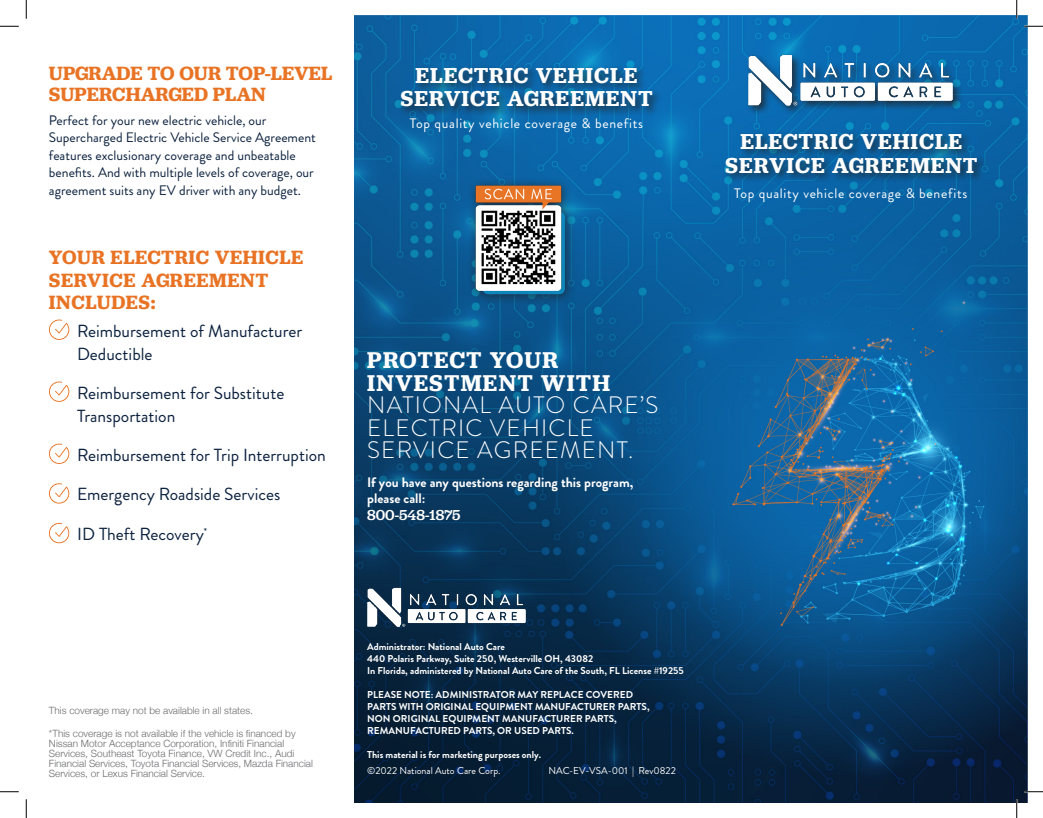
<style>
.page{position:relative;width:1043px;height:818px;background:#fff}
.page>*{position:absolute;margin:0;border:0;box-sizing:border-box;transform-origin:0 0}
.t1{font:300 23.75px "Brandon Grotesque";letter-spacing:.05em;color:#fff}
.t2{font:600 23.75px "Jubilat";letter-spacing:.05em;color:#fff}
.t3{font:600 22.5px/23.8px "Jubilat";letter-spacing:.04em;color:#fff;text-align:center}
.t4{font:600 20px/22.5px "Jubilat";letter-spacing:.025em;color:#e97324}
.t5{font:600 20px/21.2px "Jubilat";letter-spacing:.005em;color:#e97324}
.t6{font:17.5px/22.5px "Brandon Grotesque";color:#0b213e}
.t7{font:500 15px "Jubilat";color:#fff}
.t8{font:13.75px/17.5px "Brandon Grotesque";color:#0b213e}
.t9{font:13.75px "Brandon Grotesque";letter-spacing:.05em;color:#fff}
.t10{font:700 13.75px "Brandon Grotesque";color:#fff}
.t11{font:700 10px/12px "Brandon Grotesque";color:#fff}
.heads{font:300 10px/10px "Helvetica Neue";color:#6c6d70}
.t12{font:10px "Brandon Grotesque";color:#fff}
</style>
<div class="page">
<img style="left:354px;top:15px;width:674px;height:788px">
<img style="left:367px;top:587px;width:158px;height:39px">
<div style="left:745px;top:53px;width:217px;height:63px;background:#231f20;opacity:.75"></div>
<img style="left:748px;top:55px;width:204px;height:51px">
<div style="left:398px;top:65px;width:264px;height:52px;background:#231f20;opacity:.75"></div>
<div style="left:723px;top:131px;width:264px;height:52px;background:#231f20;opacity:.75"></div>
<svg style="left:49px;top:319px;width:20px;height:21px"></svg>
<svg style="left:49px;top:381px;width:20px;height:21px"></svg>
<svg style="left:49px;top:443px;width:20px;height:21px"></svg>
<svg style="left:49px;top:483px;width:20px;height:20px"></svg>
<svg style="left:49px;top:523px;width:20px;height:20px"></svg>
<div style="left:467px;top:177px;width:110px;height:129px;background:#231f20;opacity:.75"></div>
<div style="left:482px;top:212px;width:83px;height:82px;background:#0e86bb;border-radius:6px"></div>
<img style="left:473px;top:181px;width:90px;height:112px">
<svg style="left:0;top:25px;width:19px;height:2px"></svg>
<svg style="left:1024px;top:25px;width:18px;height:2px"></svg>
<svg style="left:0;top:791px;width:19px;height:1px"></svg>
<svg style="left:1024px;top:790px;width:18px;height:2px"></svg>
<svg style="left:25px;top:0;width:2px;height:19px"></svg>
<svg style="left:25px;top:799px;width:2px;height:19px"></svg>
<svg style="left:1015px;top:0;width:2px;height:19px"></svg>
<svg style="left:1015px;top:799px;width:2px;height:19px"></svg>
<p class="t5" style="left:49px;top:62px;width:285px">UPGRADE TO OUR TOP-LEVEL<br>SUPERCHARGED PLAN</p>
<p class="t8" style="left:49px;top:111px;width:268px">Perfect for your new electric vehicle, our Supercharged Electric Vehicle Service Agreement features exclusionary coverage and unbeatable benefits. And with multiple levels of coverage, our agreement suits any EV driver with any budget.</p>
<p class="t4" style="left:49px;top:246px;width:256px">YOUR ELECTRIC VEHICLE<br>SERVICE AGREEMENT<br>INCLUDES:</p>
<p class="t6" style="left:77px;top:320px;width:227px">Reimbursement of Manufacturer<br>Deductible</p>
<p class="t6" style="left:77px;top:382px;width:209px">Reimbursement for Substitute<br>Transportation</p>
<p class="t6" style="left:77px;top:444px;width:250px">Reimbursement for Trip Interruption</p>
<p class="t6" style="left:77px;top:483px;width:205px">Emergency Roadside Services</p>
<p class="t6" style="left:77px;top:522px;width:132px">ID Theft Recovery<sup>*</sup></p>
<p class="t3" style="left:400px;top:63px;width:254px">ELECTRIC VEHICLE<br>SERVICE AGREEMENT</p>
<h2 class="t9" style="left:410px;top:113px;width:235px">Top quality vehicle coverage &amp; benefits</h2>
<p class="t2" style="left:367px;top:345px;width:192px">PROTECT YOUR</p>
<p class="t2" style="left:367px;top:367px;width:244px">INVESTMENT WITH</p>
<p class="t1" style="left:367px;top:389px;width:293px">NATIONAL AUTO CARE’S</p>
<p class="t1" style="left:367px;top:411px;width:228px">ELECTRIC VEHICLE</p>
<p class="t1" style="left:367px;top:434px;width:268px">SERVICE AGREEMENT.</p>
<p class="t10" style="left:367px;top:472px;width:268px">If you have any questions regarding this program,</p>
<p class="t10" style="left:367px;top:489px;width:60px">please call:</p>
<p class="t7" style="left:367px;top:504px;width:95px">800-548-1875</p>
<p class="heads" style="left:49px;top:704px;width:205px">This coverage may not be available in all states.</p>
<p class="heads" style="left:49px;top:728px;width:265px">*This coverage is not available if the vehicle is financed by Nissan Motor Acceptance Corporation, Infiniti Financial Services, Southeast Toyota Finance, VW Credit Inc., Audi Financial Services, Toyota Financial Services, Mazda Financial Services, or Lexus Financial Service.</p>
<p class="t11" style="left:367px;top:640px;width:139px">Administrator: National Auto Care</p>
<p class="t11" style="left:367px;top:652px;width:228px">440 Polaris Parkway, Suite 250, Westerville OH, 43082</p>
<p class="t11" style="left:367px;top:664px;width:318px">In Florida, administered by National Auto Care of the South, FL License #19255</p>
<p class="t11" style="left:367px;top:688px;width:284px">PLEASE NOTE: ADMINISTRATOR MAY REPLACE COVERED PARTS WITH ORIGINAL EQUIPMENT MANUFACTURER PARTS, NON ORIGINAL EQUIPMENT MANUFACTURER PARTS, REMANUFACTURED PARTS, OR USED PARTS.</p>
<p class="t11" style="left:367px;top:748px;width:175px">This material is for marketing purposes only.</p>
<p class="t12" style="left:367px;top:763px;width:135px">©2022 National Auto Care Corp.</p>
<p class="t12" style="left:548px;top:763px;width:129px">NAC-EV-VSA-001 | Rev0822</p>
<p class="t3" style="left:725px;top:129px;width:254px">ELECTRIC VEHICLE<br>SERVICE AGREEMENT</p>
<h2 class="t9" style="left:734px;top:184px;width:235px">Top quality vehicle coverage &amp; benefits</h2>
</div>
